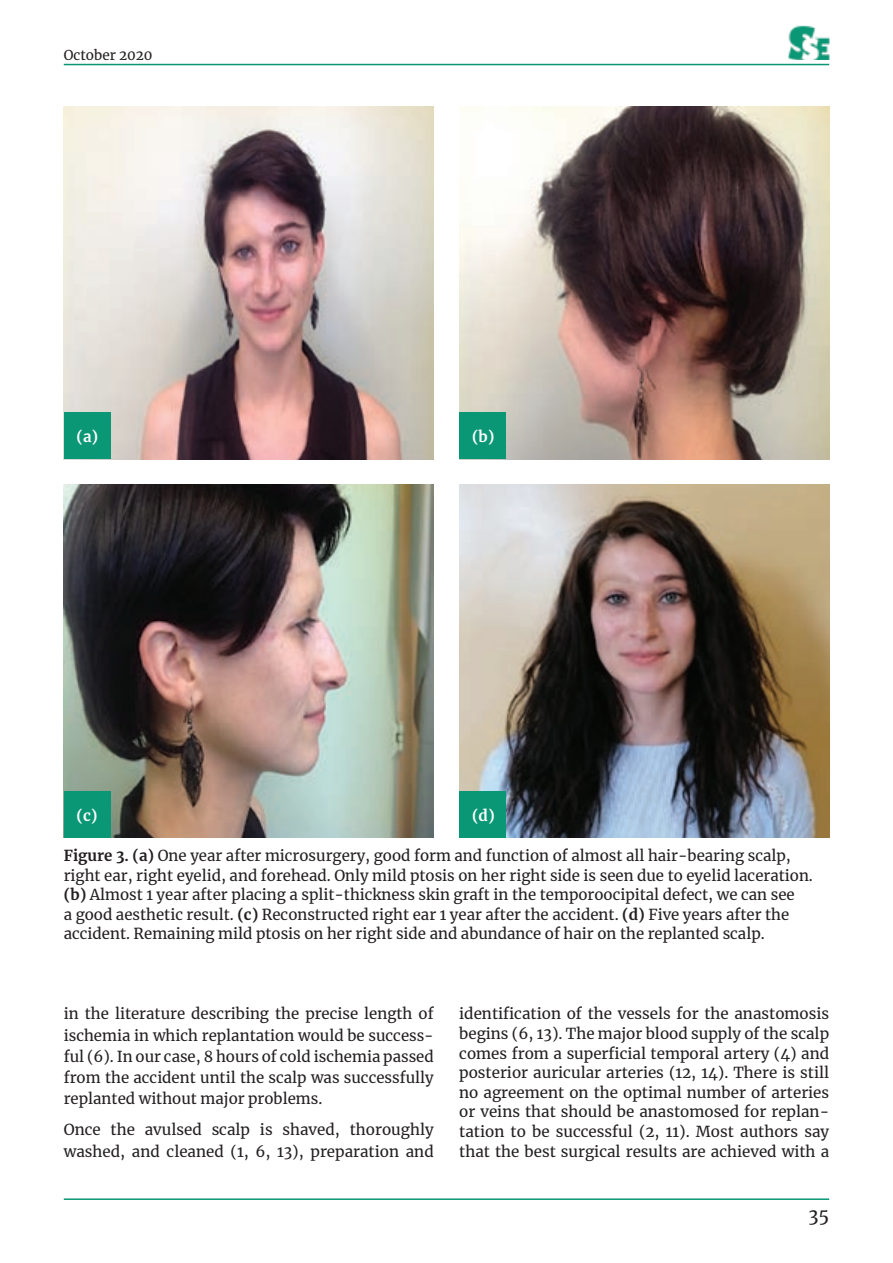
<style>
.page{position:relative;width:893px;height:1263px;background:#fff}
.page>*{position:absolute;margin:0;border:0;box-sizing:border-box;transform-origin:0 0}
.t1{font:18px "Merriweather";color:#231f20}
.t2{font:15px/19.6px "Merriweather";color:#231f20;text-align:justify}
.t3{font:700 15px "Merriweather";color:#fff}
.t4{font:13.5px "Merriweather";color:#231f20}
.s1{font-weight:700}
</style>
<div class="page">
<hr style="left:64px;top:64px;width:765px;height:1px;background:#0a9776">
<hr style="left:64px;top:1198px;width:765px;height:2px;background:#0a9776">
<img style="left:788px;top:25px;width:41px;height:35px">
<img style="left:459px;top:485px;width:370px;height:353px">
<img style="left:64px;top:485px;width:370px;height:353px">
<img style="left:459px;top:106px;width:370px;height:353px">
<img style="left:64px;top:106px;width:370px;height:353px">
<div style="left:64px;top:412px;width:47px;height:47px;background:#0a9776"></div>
<div style="left:64px;top:791px;width:47px;height:47px;background:#0a9776"></div>
<div style="left:459px;top:412px;width:47px;height:47px;background:#0a9776"></div>
<div style="left:459px;top:791px;width:47px;height:47px;background:#0a9776"></div>
<p class="t4" style="left:64px;top:45px;width:90px">October 2020</p>
<p class="t3" style="left:77px;top:426px;width:23px">(a)</p>
<p class="t3" style="left:472px;top:426px;width:24px">(b)</p>
<p class="t3" style="left:77px;top:805px;width:23px">(c)</p>
<p class="t3" style="left:472px;top:805px;width:24px">(d)</p>
<p class="t2" style="left:64px;top:845px;width:751px;text-align:left"><span class="s1">Figure 3. (a)</span> One year after microsurgery, good form and function of almost all hair-bearing scalp, right ear, right eyelid, and forehead. Only mild ptosis on her right side is seen due to eyelid laceration. <span class="s1">(b)</span> Almost 1 year after placing a split-thickness skin graft in the temporoocipital defect, we can see<br>a good aesthetic result. <span class="s1">(c)</span> Reconstructed right ear 1 year after the accident. <span class="s1">(d)</span> Five years after the accident. Remaining mild ptosis on her right side and abundance of hair on the replanted scalp.</p>
<p class="t2" style="left:64px;top:1003px;width:371px;line-height:21.3px">in the literature describing the precise length of ischemia in which replantation would be success&shy;ful (6). In our case, 8 hours of cold ischemia passed from the accident until the scalp was successfully replanted without major problems.</p>
<p class="t2" style="left:64px;top:1119px;width:371px;line-height:21.3px">Once the avulsed scalp is shaved, thoroughly washed, and cleaned (1, 6, 13), preparation and</p>
<p class="t2" style="left:459px;top:1004px;width:371px">identification of the vessels for the anastomosis begins (6, 13). The major blood supply of the scalp comes from a superficial temporal artery (4) and posterior auricular arteries (12, 14). There is still no agreement on the optimal number of arteries or veins that should be anastomosed for replan&shy;tation to be successful (2, 11). Most authors say that the best surgical results are achieved with a</p>
<p class="t1" style="left:808px;top:1203px;width:22px">35</p>
</div>
